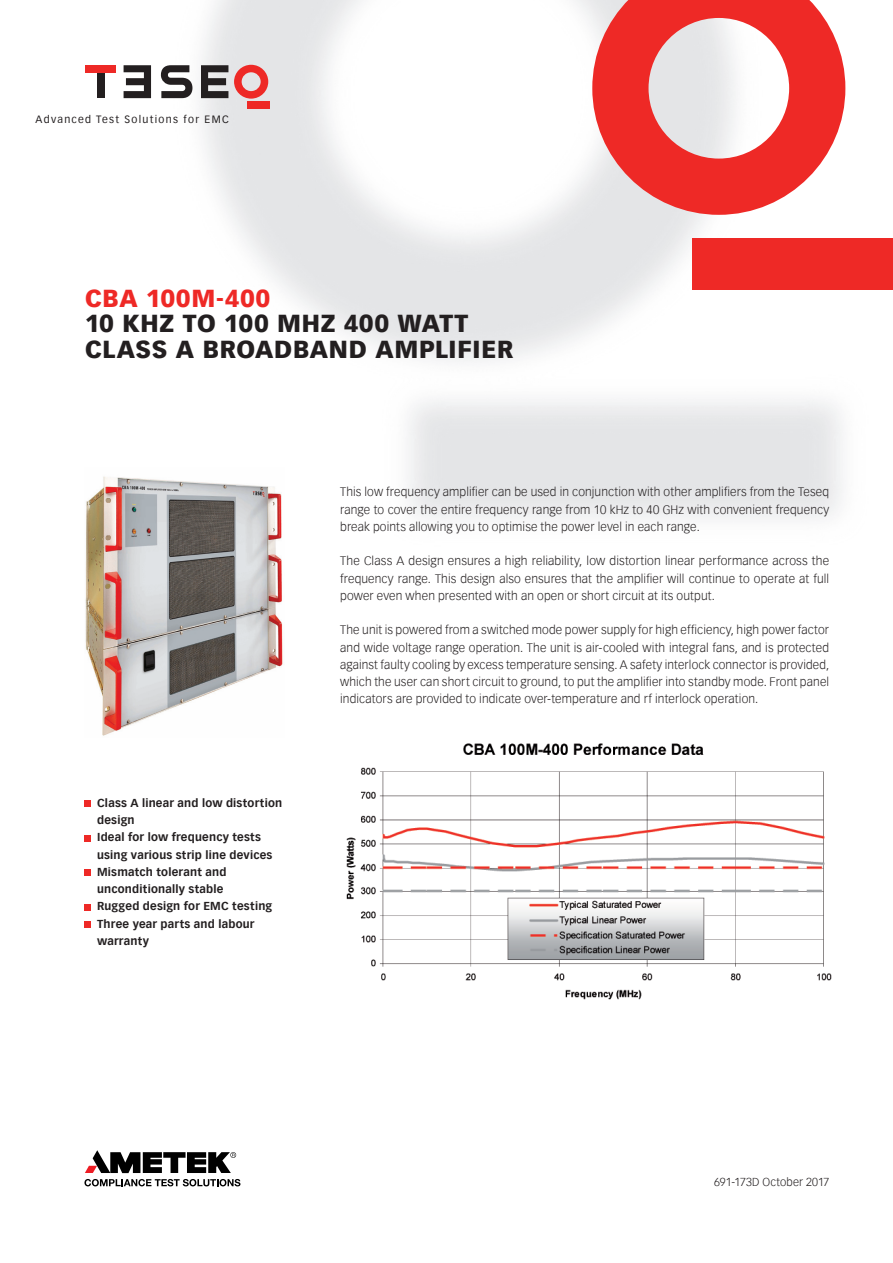
<style>
.page{position:relative;width:893px;height:1263px;background:#fff}
.page>*{position:absolute;margin:0;border:0;box-sizing:border-box;transform-origin:0 0}
._00_Titel{font:900 24px/25.5px "Vectora Com";letter-spacing:.03em;color:#231f20}
._00_Lauftext{font:300 12px/17.2px "Vectora Com";letter-spacing:.01em;color:#231f20;text-align:justify}
._01_Features{font:700 11.25px "Vectora Com";letter-spacing:.02em;color:#231f20}
.Text_Tabelle_Vectora{font:300 11.25px "Vectora Com";letter-spacing:.01em;color:#231f20}
.t1{font:10.35px "Vectora Com";letter-spacing:.125em;color:#231f20}
.s1{color:#ee2926}
</style>
<div class="page">
<img style="left:85px;top:0;width:796px;height:519px">
<div style="left:692px;top:238px;width:201px;height:51px;background:#ee2926"></div>
<svg style="left:592px;top:0;width:253px;height:215px;fill:#ee2926"></svg>
<div style="left:248px;top:102px;width:22px;height:7px;background:#ee2926"></div>
<svg style="left:234px;top:65px;width:34px;height:34px"></svg>
<svg style="left:201px;top:65px;width:27px;height:33px"></svg>
<svg style="left:124px;top:65px;width:27px;height:33px"></svg>
<div style="left:97px;top:72px;width:7px;height:26px;background:#231f20"></div>
<div style="left:85px;top:65px;width:30px;height:7px;background:#ee2926"></div>
<svg style="left:161px;top:65px;width:31px;height:33px"></svg>
<svg style="left:84px;top:1179px;width:156px;height:7px"></svg>
<svg style="left:85px;top:1150px;width:151px;height:23px"></svg>
<img style="left:346px;top:743px;width:486px;height:257px">
<div style="left:84px;top:800px;width:7px;height:7px;background:#ee2926"></div>
<div style="left:84px;top:835px;width:7px;height:6px;background:#ee2926"></div>
<div style="left:84px;top:869px;width:7px;height:7px;background:#ee2926"></div>
<div style="left:84px;top:904px;width:7px;height:6px;background:#ee2926"></div>
<div style="left:84px;top:921px;width:7px;height:7px;background:#ee2926"></div>
<img style="left:85px;top:468px;width:200px;height:268px">
<p class="t1" style="left:36px;top:114px;width:195px">Advanced Test Solutions for EMC</p>
<p class="_00_Titel" style="left:85px;top:285px;width:385px"><span class="s1">CBA 100M-400<br></span>10 KHZ TO 100 MHZ 400 WATT</p>
<p class="_00_Titel" style="left:85px;top:337px;width:430px">CLASS A BROADBAND AMPLIFIER</p>
<p class="_01_Features" style="left:97px;top:796px;width:187px">Class A linear and low distortion</p>
<p class="_01_Features" style="left:97px;top:813px;width:39px">design</p>
<p class="_01_Features" style="left:97px;top:830px;width:165px">Ideal for low frequency tests</p>
<p class="_01_Features" style="left:97px;top:848px;width:177px">using various strip line devices</p>
<p class="_01_Features" style="left:97px;top:865px;width:131px">Mismatch tolerant and</p>
<p class="_01_Features" style="left:97px;top:882px;width:128px">unconditionally stable</p>
<p class="_01_Features" style="left:97px;top:899px;width:177px">Rugged design for EMC testing</p>
<p class="_01_Features" style="left:97px;top:917px;width:159px">Three year parts and labour</p>
<p class="_01_Features" style="left:97px;top:934px;width:53px">warranty</p>
<p class="_00_Lauftext" style="left:340px;top:483px;width:490px">This low frequency amplifier can be used in conjunction with other amplifiers from the Teseq range to cover the entire frequency range from 10 kHz to 40 GHz with convenient frequency break points allowing you to optimise the power level in each range.</p>
<p class="_00_Lauftext" style="left:340px;top:552px;width:490px">The Class A design ensures a high reliability, low distortion linear performance across the frequency range. This design also ensures that the amplifier will continue to operate at full power even when presented with an open or short circuit at its output.</p>
<p class="_00_Lauftext" style="left:340px;top:621px;width:490px">The unit is powered from a switched mode power supply for high efficiency, high power factor and wide voltage range operation. The unit is air-cooled with integral fans, and is protected against faulty cooling by excess temperature sensing. A safety interlock connector is provided, which the user can short circuit to ground, to put the amplifier into standby mode. Front panel indicators are provided to indicate over-temperature and rf interlock operation.</p>
<p class="Text_Tabelle_Vectora" style="left:714px;top:1175px;width:117px">691-173D October 2017</p>
</div>
